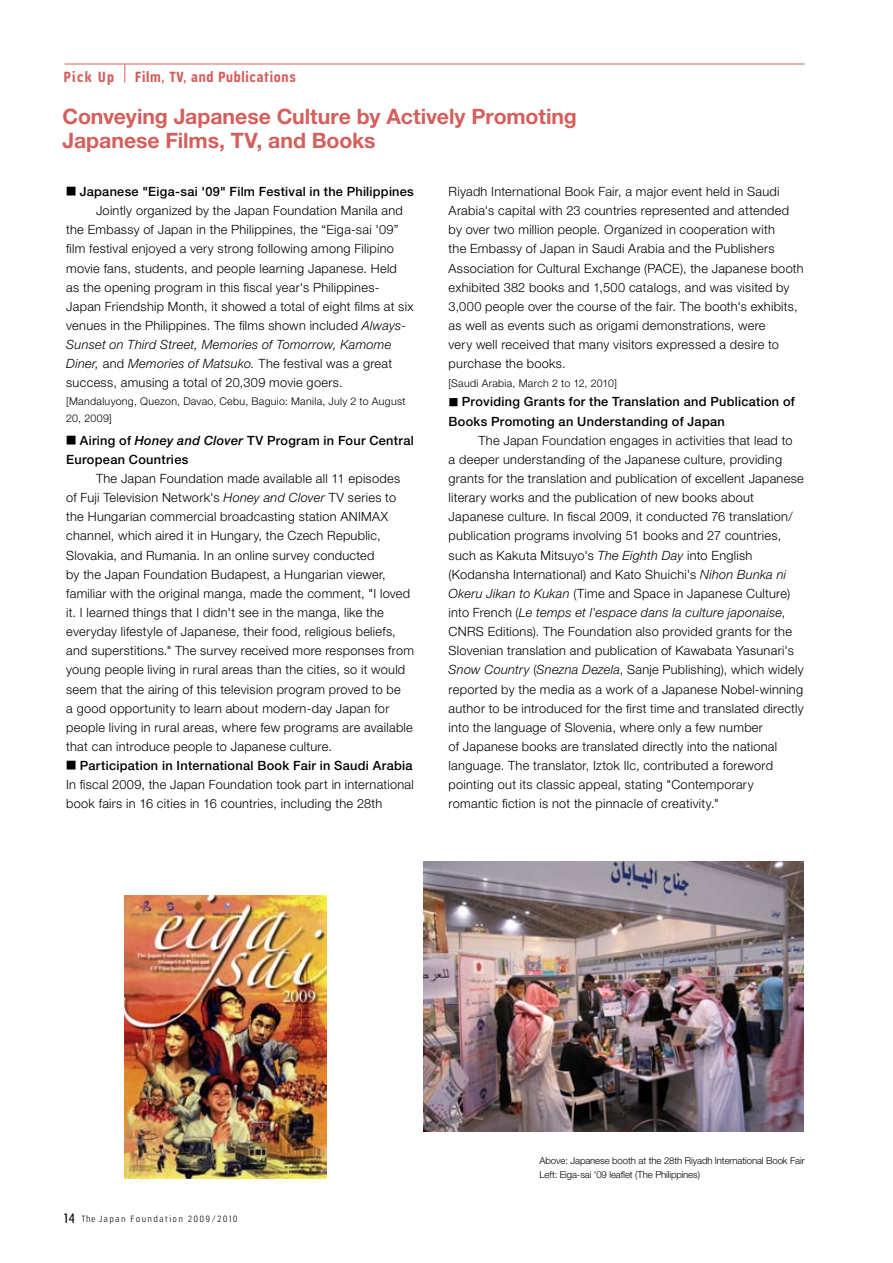
<style>
.page{position:relative;width:893px;height:1263px;background:#fff}
.page>*{position:absolute;margin:0;border:0;box-sizing:border-box;transform-origin:0 0}
.t1{font:700 21.3px/24.5px "Helvetica Neue LT Std";letter-spacing:-.005em;color:#d45f5c}
.t2{font:700 13.8px "Jesaya Rg";letter-spacing:.05em;color:#d45f5c}
.t3{font:300 12.75px/19.2px "Helvetica Neue LT Std";letter-spacing:.02em;color:#000}
.t4{font:500 12.75px/19.2px "Helvetica Neue LT Std";letter-spacing:.02em;color:#000}
.t5{font:italic 300 12.75px "Helvetica Neue LT Std";letter-spacing:.02em;color:#000}
.t6{font:300 10.65px/17px "Helvetica Neue LT Std";letter-spacing:.03em;color:#000}
.t7{font:300 9.6px/13.8px "Helvetica Neue LT Std";letter-spacing:-.01em;color:#000}
.t8{font:8.55px "Jesaya Lt";letter-spacing:.225em;color:#000}
.s1{font-family:"Gothic BBB Pro";font-size:10.2px}
.s2{font-style:italic}
.s3{font-style:normal}
.s4{font-family:"Gothic BBB Pro";font-weight:500;font-size:10.2px}
.s5{font-weight:500}
.s6{font-family:"Koz Min Pro";font-weight:400;font-size:10.2px}
.s7{font-family:"Jesaya Bk";font-size:12.75px}
.s8{font-family:"Koz Min Pro"}
</style>
<div class="page">
<img style="left:423px;top:861px;width:381px;height:270px">
<img style="left:124px;top:895px;width:202px;height:283px">
<hr style="left:65px;top:64px;width:739px;height:1px;background:#d45f5c">
<svg style="left:125px;top:64px;width:1px;height:18px"></svg>
<p class="t2" style="left:64px;top:68px;width:52px">Pick Up</p>
<p class="t2" style="left:135px;top:68px;width:162px">Film, TV, and Publications</p>
<h1 class="t1" style="left:62px;top:104px;width:516px">Conveying Japanese Culture by Actively Promoting<br>Japanese Films, TV, and Books</h1>
<p class="t4" style="left:66px;top:182px;width:349px"><span class="s1">■</span> Japanese "Eiga-sai '09" Film Festival in the Philippines</p>
<p class="t3" style="left:96px;top:201px;width:308px">Jointly organized by the Japan Foundation Manila and</p>
<p class="t3" style="left:66px;top:220px;width:334px">the Embassy of Japan in the Philippines, the “Eiga-sai '09”</p>
<p class="t3" style="left:66px;top:239px;width:329px">film festival enjoyed a very strong following among Filipino</p>
<p class="t3" style="left:66px;top:258px;width:332px">movie fans, students, and people learning Japanese. Held</p>
<p class="t3" style="left:66px;top:277px;width:315px">as the opening program in this fiscal year's Philippines-</p>
<p class="t3" style="left:66px;top:296px;width:349px">Japan Friendship Month, it showed a total of eight films at six</p>
<p class="t3" style="left:66px;top:316px;width:341px">venues in the Philippines. The films shown included <span class="s2">Always-</span></p>
<p class="t5" style="left:66px;top:337px;width:327px">Sunset on Third Street, Memories of Tomorrow, Kamome</p>
<p class="t5" style="left:66px;top:356px;width:327px">Diner, <span class="s3">and</span> Memories of Matsuko. <span class="s3">The festival was a great</span></p>
<p class="t3" style="left:66px;top:373px;width:278px">success, amusing a total of 20,309 movie goers.</p>
<p class="t6" style="left:66px;top:392px;width:341px">[Mandaluyong, Quezon, Davao, Cebu, Baguio: Manila, July 2 to August<br>20, 2009]</p>
<p class="t4" style="left:66px;top:430px;width:349px"><span class="s1">■</span> Airing of <span class="s2">Honey and Clover</span> TV Program in Four Central<br>European Countries</p>
<p class="t3" style="left:66px;top:469px;width:349px;text-indent:30px">The Japan Foundation made available all 11 episodes<br>of Fuji Television Network's <span class="s2">Honey and Clover</span> TV series to the Hungarian commercial broadcasting station ANIMAX channel, which aired it in Hungary, the Czech Republic, Slovakia, and Rumania. In an online survey conducted<br>by the Japan Foundation Budapest, a Hungarian viewer, familiar with the original manga, made the comment, "I loved it. I learned things that I didn't see in the manga, like the everyday lifestyle of Japanese, their food, religious beliefs, and superstitions." The survey received more responses from young people living in rural areas than the cities, so it would seem that the airing of this television program proved to be<br>a good opportunity to learn about modern-day Japan for people living in rural areas, where few programs are available that can introduce people to Japanese culture.</p>
<p class="t3" style="left:66px;top:756px;width:349px;text-align:justify"><span class="s4">■</span> <span class="s5">Participation in International Book Fair in Saudi Arabia </span>In fiscal 2009, the Japan Foundation took part in international book fairs in 16 cities in 16 countries, including the 28th</p>
<p class="t3" style="left:449px;top:182px;width:357px">Riyadh International Book Fair, a major event held in Saudi Arabia's capital with 23 countries represented and attended by over two million people. Organized in cooperation with<br>the Embassy of Japan in Saudi Arabia and the Publishers Association for Cultural Exchange (PACE), the Japanese booth exhibited 382 books and 1,500 catalogs, and was visited by 3,000 people over the course of the fair. The booth's exhibits, as well as events such as origami demonstrations, were<br>very well received that many visitors expressed a desire to purchase the books.</p>
<p class="t6" style="left:449px;top:374px;width:170px">[Saudi Arabia, March 2 to 12, 2010]</p>
<p class="t4" style="left:449px;top:392px;width:348px"><span class="s6">■</span> Providing Grants for the Translation and Publication of<br>Books Promoting an Understanding of Japan</p>
<p class="t3" style="left:449px;top:430px;width:357px;text-indent:30px">The Japan Foundation engages in activities that lead to<br>a deeper understanding of the Japanese culture, providing grants for the translation and publication of excellent Japanese literary works and the publication of new books about Japanese culture. In fiscal 2009, it conducted 76 translation/ publication programs involving 51 books and 27 countries, such as Kakuta Mitsuyo's <span class="s2">The Eighth Day</span> into English (Kodansha International) and Kato Shuichi's <span class="s2">Nihon Bunka ni Okeru Jikan to Kukan</span> (Time and Space in Japanese Culture) into French (<span class="s2">Le temps et l'espace dans la culture japonaise</span>, CNRS Editions). The Foundation also provided grants for the Slovenian translation and publication of Kawabata Yasunari's <span class="s2">Snow Country</span> (<span class="s2">Snezna Dezela</span>, Sanje Publishing), which widely reported by the media as a work of a Japanese Nobel-winning author to be introduced for the first time and translated directly into the language of Slovenia, where only a few number<br>of Japanese books are translated directly into the national language. The translator, Iztok Ilc, contributed a foreword pointing out its classic appeal, stating "Contemporary romantic fiction is not the pinnacle of creativity."</p>
<p class="t8" style="left:64px;top:1213px;width:175px"><span class="s7">14</span> The Japan Foundation 2009<span class="s8">/</span>2010</p>
<p class="t7" style="left:539px;top:1153px;width:267px">Above: Japanese booth at the 28th Riyadh International Book Fair<br>Left: Eiga-sai '09 leaflet (The Philippines)</p>
</div>
